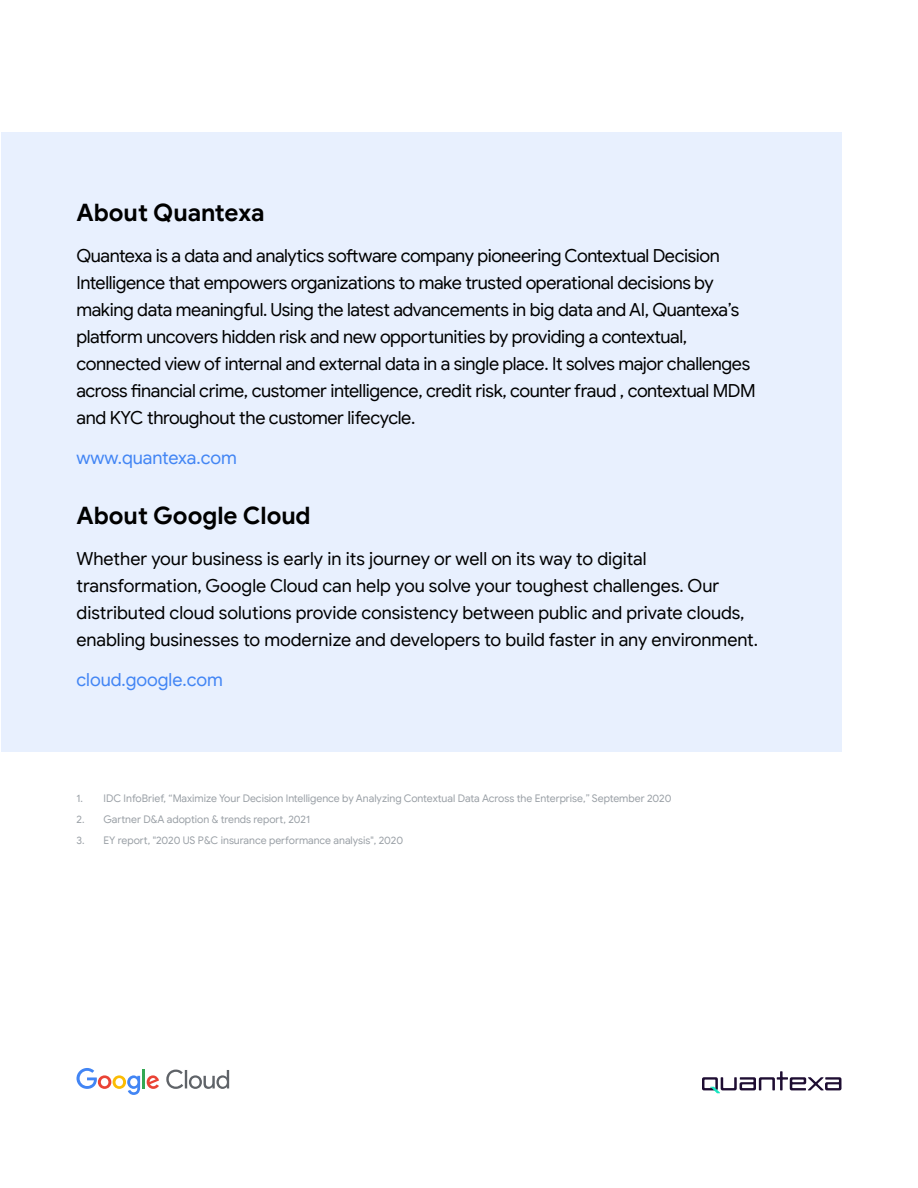
<style>
.page{position:relative;width:918px;height:1188px;background:#fff}
.page>*{position:absolute;margin:0;border:0;box-sizing:border-box;transform-origin:0 0}
.t1{font:700 24px "Google Sans";letter-spacing:-.005em;color:#000}
.t2{font:18px/27px "Google Sans";letter-spacing:-.02em;color:#000}
.t3{font:18px/27px "Google Sans";color:#000}
.t4{font:18px "Google Sans";letter-spacing:-.005em;color:#4285f4}
.t5{font:10.5px "Google Sans";color:#9aa0a6}
</style>
<div class="page">
<svg style="left:166px;top:1070px;width:63px;height:19px"></svg>
<svg style="left:77px;top:1068px;width:63px;height:27px"></svg>
<hr style="left:142px;top:1069px;width:3px;height:19px;background:#34a853">
<svg style="left:147px;top:1075px;width:12px;height:14px"></svg>
<svg style="left:702px;top:1071px;width:140px;height:22px"></svg>
<div style="left:1px;top:132px;width:840px;height:620px;background:#e8f0fe"></div>
<h1 class="t1" style="left:76px;top:198px;width:189px">About Quantexa</h1>
<p class="t2" style="left:76px;top:242px;width:681px">Quantexa is a data and analytics software company pioneering Contextual Decision Intelligence that empowers organizations to make trusted operational decisions by making data meaningful. Using the latest advancements in big data and AI, Quantexa’s platform uncovers hidden risk and new opportunities by providing a contextual, connected view of internal and external data in a single place. It solves major challenges across financial crime, customer intelligence, credit risk, counter fraud , contextual MDM and KYC throughout the customer lifecycle.</p>
<p class="t4" style="left:76px;top:447px;width:162px">www.quantexa.com</p>
<h1 class="t1" style="left:76px;top:501px;width:236px">About Google Cloud</h1>
<p class="t3" style="left:76px;top:545px;width:683px">Whether your business is early in its journey or well on its way to digital transformation, Google Cloud can help you solve your toughest challenges. Our distributed cloud solutions provide consistency between public and private clouds, enabling businesses to modernize and developers to build faster in any environment.</p>
<p class="t4" style="left:76px;top:669px;width:148px">cloud.google.com</p>
<p class="t5" style="left:76px;top:792px;width:597px">1. IDC InfoBrief, “Maximize Your Decision Intelligence by Analyzing Contextual Data Across the Enterprise,” September 2020</p>
<p class="t5" style="left:76px;top:813px;width:235px">2. Gartner D&amp;A adoption &amp; trends report, 2021</p>
<p class="t5" style="left:76px;top:834px;width:328px">3. EY report, "2020 US P&amp;C insurance performance analysis", 2020</p>
</div>
